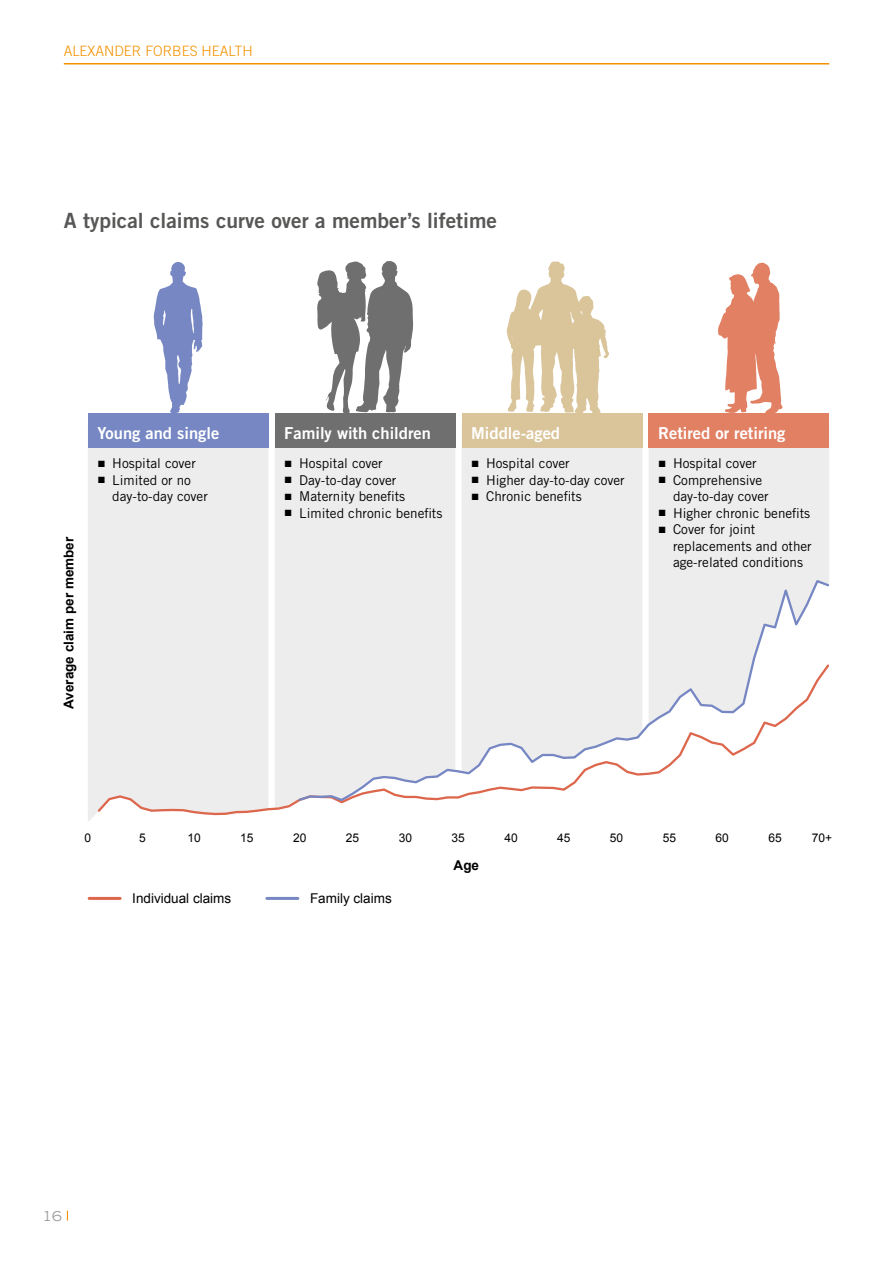
<style>
.page{position:relative;width:893px;height:1263px;background:#fff}
.page>*{position:absolute;margin:0;border:0;box-sizing:border-box;transform-origin:0 0}
.t1{font:21px "Trade Gothic LT Std Bd 2";color:#575756}
.t2{font:16.5px "Trade Gothic LT Std Bd 2";color:#fff}
.t3{font:300 14.25px "Trade Gothic LT Std";color:#f39200}
.t4{font:13.5px/16.5px "Trade Gothic LT Std";color:#000}
.t5{font:13.5px "Arial";color:#000}
.t6{font:700 13.5px "Arial";color:#000}
.t7{font:expanded 13.5px "Trade Gothic LT Std";color:#9d9d9c}
.t8{font:12px "Arial";color:#000}
.s1{font-family:"Arial"}
</style>
<div class="page">
<hr style="left:64px;top:63px;width:765px;height:2px;background:#f39200">
<div style="left:462px;top:447px;width:180px;height:131px;background:#ededed"></div>
<div style="left:275px;top:447px;width:180px;height:215px;background:#ededed"></div>
<div style="left:88px;top:447px;width:180px;height:374px;background:#ededed"></div>
<div style="left:649px;top:447px;width:180px;height:131px;background:#ededed"></div>
<div style="left:88px;top:413px;width:180px;height:34px;background:#7687c3"></div>
<div style="left:275px;top:413px;width:180px;height:34px;background:#706f6f"></div>
<div style="left:462px;top:413px;width:180px;height:34px;background:#dac59b"></div>
<div style="left:649px;top:413px;width:180px;height:34px;background:#e28064"></div>
<svg style="left:96px;top:662px;width:247px;height:154px;background:#eeecec"></svg>
<svg style="left:297px;top:578px;width:533px;height:225px"></svg>
<svg style="left:317px;top:261px;width:96px;height:152px"></svg>
<svg style="left:507px;top:261px;width:102px;height:152px"></svg>
<svg style="left:153px;top:262px;width:50px;height:151px"></svg>
<svg style="left:718px;top:262px;width:65px;height:151px"></svg>
<hr style="left:89px;top:897px;width:31px;height:3px;background:#dd674c">
<hr style="left:267px;top:897px;width:31px;height:3px;background:#7687c3">
<p class="t3" style="left:64px;top:43px;width:191px">ALEXANDER FORBES HEALTH</p>
<h1 class="t1" style="left:64px;top:207px;width:435px">A typical claims curve over a member’s lifetime</h1>
<p class="t6" style="left:60px;top:709px;width:174px;rotate:-90deg">Average claim per member</p>
<p class="t2" style="left:97px;top:423px;width:123px">Young and single</p>
<p class="t4" style="left:97px;top:455px;width:100px"><span class="s1">■</span> Hospital cover</p>
<p class="t4" style="left:112px;top:471px;width:97px;text-indent:-15px"><span class="s1">■</span> Limited or no day-to-day cover</p>
<p class="t2" style="left:284px;top:423px;width:148px">Family with children</p>
<p class="t4" style="left:284px;top:455px;width:100px"><span class="s1">■</span> Hospital cover</p>
<p class="t4" style="left:284px;top:471px;width:113px"><span class="s1">■</span> Day-to-day cover</p>
<p class="t4" style="left:284px;top:488px;width:122px"><span class="s1">■</span> Maternity benefits</p>
<p class="t4" style="left:284px;top:504px;width:160px"><span class="s1">■</span> Limited chronic benefits</p>
<p class="t2" style="left:471px;top:423px;width:90px">Middle-aged</p>
<p class="t4" style="left:471px;top:455px;width:100px"><span class="s1">■</span> Hospital cover</p>
<p class="t4" style="left:471px;top:471px;width:155px"><span class="s1">■</span> Higher day-to-day cover</p>
<p class="t4" style="left:471px;top:488px;width:112px"><span class="s1">■</span> Chronic benefits</p>
<p class="t2" style="left:658px;top:423px;width:129px">Retired or retiring</p>
<p class="t4" style="left:658px;top:455px;width:100px"><span class="s1">■</span> Hospital cover</p>
<p class="t4" style="left:673px;top:471px;width:97px;text-indent:-15px"><span class="s1">■</span> Comprehensive day-to-day cover</p>
<p class="t4" style="left:658px;top:504px;width:154px"><span class="s1">■</span> Higher chronic benefits</p>
<p class="t4" style="left:673px;top:521px;width:140px;text-indent:-15px"><span class="s1">■</span> Cover for joint replacements and other age-related conditions</p>
<p class="t8" style="left:84px;top:830px;width:8px">0</p>
<p class="t8" style="left:139px;top:830px;width:8px">5</p>
<p class="t8" style="left:187px;top:830px;width:15px">10</p>
<p class="t8" style="left:240px;top:830px;width:15px">15</p>
<p class="t8" style="left:293px;top:830px;width:15px">20</p>
<p class="t8" style="left:346px;top:830px;width:15px">25</p>
<p class="t8" style="left:399px;top:830px;width:15px">30</p>
<p class="t8" style="left:451px;top:830px;width:15px">35</p>
<p class="t8" style="left:504px;top:830px;width:15px">40</p>
<p class="t8" style="left:557px;top:830px;width:15px">45</p>
<p class="t8" style="left:610px;top:830px;width:15px">50</p>
<p class="t8" style="left:663px;top:830px;width:15px">55</p>
<p class="t8" style="left:716px;top:830px;width:15px">60</p>
<p class="t8" style="left:768px;top:830px;width:15px">65</p>
<p class="t8" style="left:812px;top:830px;width:22px">70+</p>
<p class="t5" style="left:132px;top:890px;width:101px">Individual claims</p>
<p class="t5" style="left:310px;top:890px;width:83px">Family claims</p>
<p class="t6" style="left:454px;top:856px;width:27px">Age</p>
<p class="t7" style="left:43px;top:1207px;width:21px">16</p>
</div>
